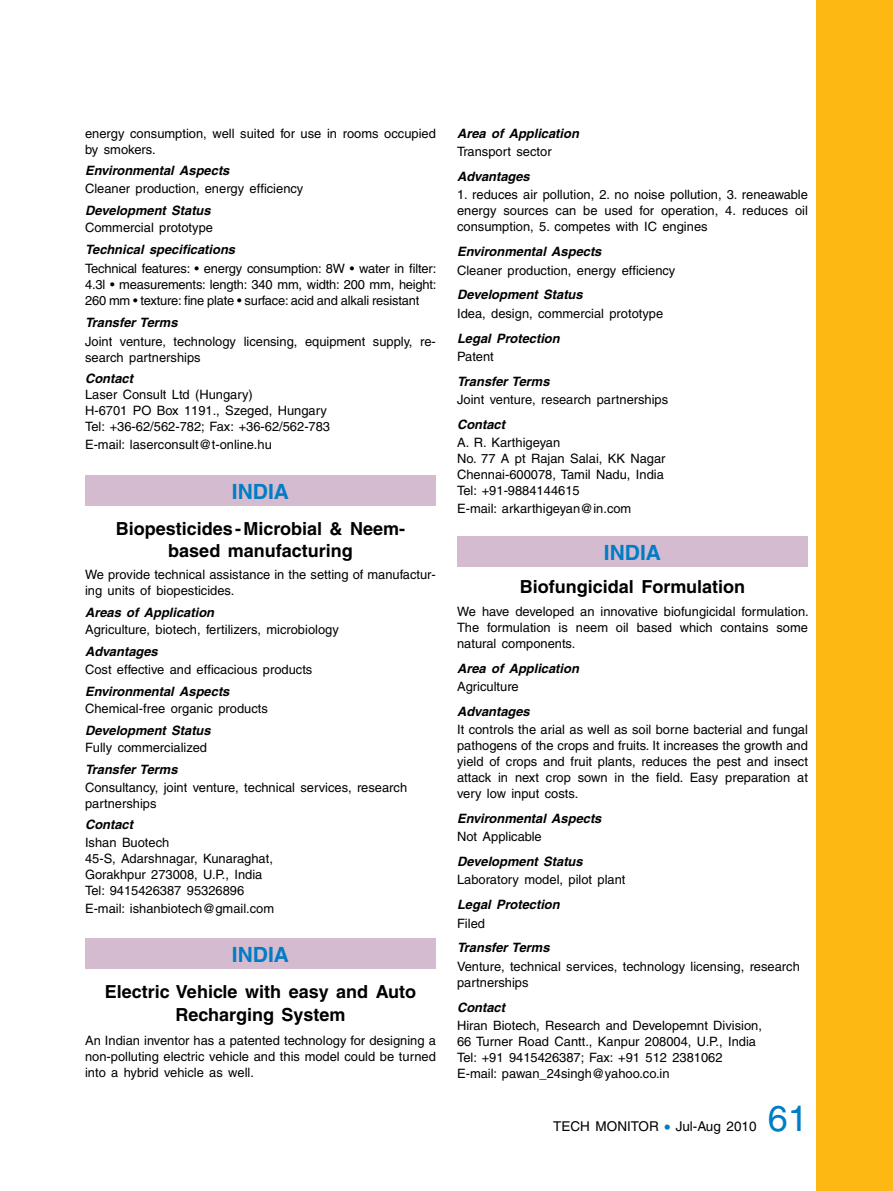
<style>
.page{position:relative;width:893px;height:1191px;background:#fff}
.page>*{position:absolute;margin:0;border:0;box-sizing:border-box;transform-origin:0 0}
.t1{font:36px "Helvetica";color:#007dc5}
.t2{font:700 21px "Helvetica";color:#007dc5}
.t3{font:700 18px/22.5px "Helvetica";color:#000;text-align:center}
.t4{font:13.5px "Helvetica";color:#000}
.t5{font:12.9px/15.9px "Helvetica";color:#000}
.t6{font:italic 700 12.9px "Helvetica";color:#000}
.s1{font-size:16.5px;color:#007dc5}
</style>
<div class="page">
<div style="left:457px;top:536px;width:351px;height:31px;background:#d5bbcf"></div>
<div style="left:85px;top:475px;width:351px;height:30px;background:#d5bbcf"></div>
<div style="left:85px;top:938px;width:351px;height:31px;background:#d5bbcf"></div>
<div style="left:816px;top:0;width:77px;height:1191px;background:#fdb813"></div>
<p class="t5" style="left:85px;top:125px;width:352px">energy consumption, well suited for use in rooms occupied by smokers.</p>
<p class="t6" style="left:85px;top:163px;width:146px">Environmental Aspects</p>
<p class="t5" style="left:85px;top:180px;width:220px">Cleaner production, energy efficiency</p>
<p class="t6" style="left:85px;top:202px;width:127px">Development Status</p>
<p class="t5" style="left:85px;top:220px;width:129px">Commercial prototype</p>
<p class="t6" style="left:85px;top:242px;width:152px">Technical specifications</p>
<p class="t5" style="left:85px;top:260px;width:353px;text-align:justify">Technical features: • energy consumption: 8W • water in filter:<br>4.3l • measurements: length: 340 mm, width: 200 mm, height:<br>260 mm • texture: fine plate • surface: acid and alkali resistant</p>
<p class="t6" style="left:85px;top:314px;width:94px">Transfer Terms</p>
<p class="t5" style="left:85px;top:333px;width:352px">Joint venture, technology licensing, equipment supply, re&shy;search partnerships</p>
<p class="t6" style="left:85px;top:371px;width:50px">Contact</p>
<p class="t5" style="left:85px;top:387px;width:247px">Laser Consult Ltd (Hungary)<br>H-6701 PO Box 1191., Szeged, Hungary<br>Tel: +36-62/562-782; Fax: +36-62/562-783</p>
<p class="t5" style="left:85px;top:437px;width:188px">E-mail: laserconsult@t-online.hu</p>
<h2 class="t2" style="left:232px;top:478px;width:55px">INDIa</h2>
<h3 class="t3" style="left:116px;top:517px;width:291px">Biopesticides-Microbial &amp; Neem&shy;based manufacturing</h3>
<p class="t5" style="left:85px;top:566px;width:352px">We provide technical assistance in the setting of manufactur&shy;ing units of biopesticides.</p>
<p class="t6" style="left:85px;top:604px;width:131px">Areas of Application</p>
<p class="t5" style="left:85px;top:622px;width:255px">Agriculture, biotech, fertilizers, microbiology</p>
<p class="t6" style="left:85px;top:644px;width:74px">Advantages</p>
<p class="t5" style="left:85px;top:661px;width:229px">Cost effective and efficacious products</p>
<p class="t6" style="left:85px;top:683px;width:146px">Environmental Aspects</p>
<p class="t5" style="left:85px;top:700px;width:184px">Chemical-free organic products</p>
<p class="t6" style="left:85px;top:722px;width:127px">Development Status</p>
<p class="t5" style="left:85px;top:739px;width:124px">Fully commercialized</p>
<p class="t6" style="left:85px;top:761px;width:94px">Transfer Terms</p>
<p class="t5" style="left:85px;top:779px;width:324px">Consultancy, joint venture, technical services, research partnerships</p>
<p class="t6" style="left:85px;top:817px;width:50px">Contact</p>
<p class="t5" style="left:85px;top:834px;width:189px">Ishan Buotech<br>45-S, Adarshnagar, Kunaraghat,<br>Gorakhpur 273008, U.P., I ndia<br>Tel: 9415426387 95326896</p>
<p class="t5" style="left:85px;top:900px;width:191px">E-mail: ishanbiotech@gmail.com</p>
<h2 class="t2" style="left:232px;top:941px;width:55px">INDIa</h2>
<h3 class="t3" style="left:105px;top:980px;width:313px">Electric Vehicle with easy and Auto<br>Recharging System</h3>
<p class="t5" style="left:85px;top:1033px;width:352px;text-align:justify">An I ndian inventor has a patented technology for designing a non-polluting electric vehicle and this model could be turned into a hybrid vehicle as well.</p>
<p class="t6" style="left:457px;top:125px;width:123px">Area of Application</p>
<p class="t5" style="left:457px;top:144px;width:96px">Transport sector</p>
<p class="t6" style="left:457px;top:169px;width:74px">Advantages</p>
<p class="t5" style="left:457px;top:187px;width:352px;text-align:justify">1. reduces air pollution, 2. no noise pollution, 3. reneawable energy sources can be used for operation, 4. reduces oil consumption, 5. competes with IC engines</p>
<p class="t6" style="left:457px;top:244px;width:146px">Environmental Aspects</p>
<p class="t5" style="left:457px;top:262px;width:220px">Cleaner production, energy efficiency</p>
<p class="t6" style="left:457px;top:287px;width:127px">Development Status</p>
<p class="t5" style="left:457px;top:305px;width:208px">Idea, design, commercial prototype</p>
<p class="t6" style="left:457px;top:330px;width:104px">Legal Protection</p>
<p class="t5" style="left:457px;top:348px;width:38px">Patent</p>
<p class="t6" style="left:457px;top:373px;width:94px">Transfer Terms</p>
<p class="t5" style="left:457px;top:392px;width:213px">Joint venture, research partnerships</p>
<p class="t6" style="left:457px;top:417px;width:50px">Contact</p>
<p class="t5" style="left:457px;top:435px;width:210px">A. R. Karthigeyan<br>No. 77 A pt Rajan Salai, KK Nagar<br>Chennai-600078, Tamil Nadu, I ndia<br>Tel: +91-9884144615</p>
<p class="t5" style="left:457px;top:500px;width:176px">E-mail: arkarthigeyan@in.com</p>
<h2 class="t2" style="left:604px;top:539px;width:55px">INDIa</h2>
<h3 class="t3" style="left:520px;top:575px;width:227px">Biofungicidal Formulation</h3>
<p class="t5" style="left:457px;top:603px;width:353px;text-align:justify">We have developed an innovative biofungicidal formulation.<br>The formulation is neem oil based which contains some natural components.</p>
<p class="t6" style="left:457px;top:660px;width:123px">Area of Application</p>
<p class="t5" style="left:457px;top:678px;width:63px">Agriculture</p>
<p class="t6" style="left:457px;top:703px;width:74px">Advantages</p>
<p class="t5" style="left:457px;top:722px;width:352px;text-align:justify">It controls the arial as well as soil borne bacterial and fungal pathogens of the crops and fruits. It increases the growth and yield of crops and fruit plants, reduces the pest and insect attack in next crop sown in the field. Easy preparation at very low input costs.</p>
<p class="t6" style="left:457px;top:810px;width:146px">Environmental Aspects</p>
<p class="t5" style="left:457px;top:828px;width:86px">Not Applicable</p>
<p class="t6" style="left:457px;top:853px;width:127px">Development Status</p>
<p class="t5" style="left:457px;top:872px;width:170px">Laboratory model, pilot plant</p>
<p class="t6" style="left:457px;top:897px;width:104px">Legal Protection</p>
<p class="t5" style="left:457px;top:915px;width:29px">Filed</p>
<p class="t6" style="left:457px;top:940px;width:94px">Transfer Terms</p>
<p class="t5" style="left:457px;top:958px;width:344px">Venture, technical services, technology licensing, research partnerships</p>
<p class="t6" style="left:457px;top:999px;width:50px">Contact</p>
<p class="t5" style="left:457px;top:1017px;width:306px">Hiran Biotech, Research and Developemnt Division, 66 Turner Road Cantt., Kanpur 208004, U.P., I ndia Tel: +91 9415426387; Fax: +91 512 2381062<br>E-mail: pawan_24singh@yahoo.co.in</p>
<p class="t4" style="left:553px;top:1118px;width:205px">Tech Monitor <span class="s1">•</span> Jul-Aug 2010</p>
<h1 class="t1" style="left:768px;top:1097px;width:42px">61</h1>
</div>
